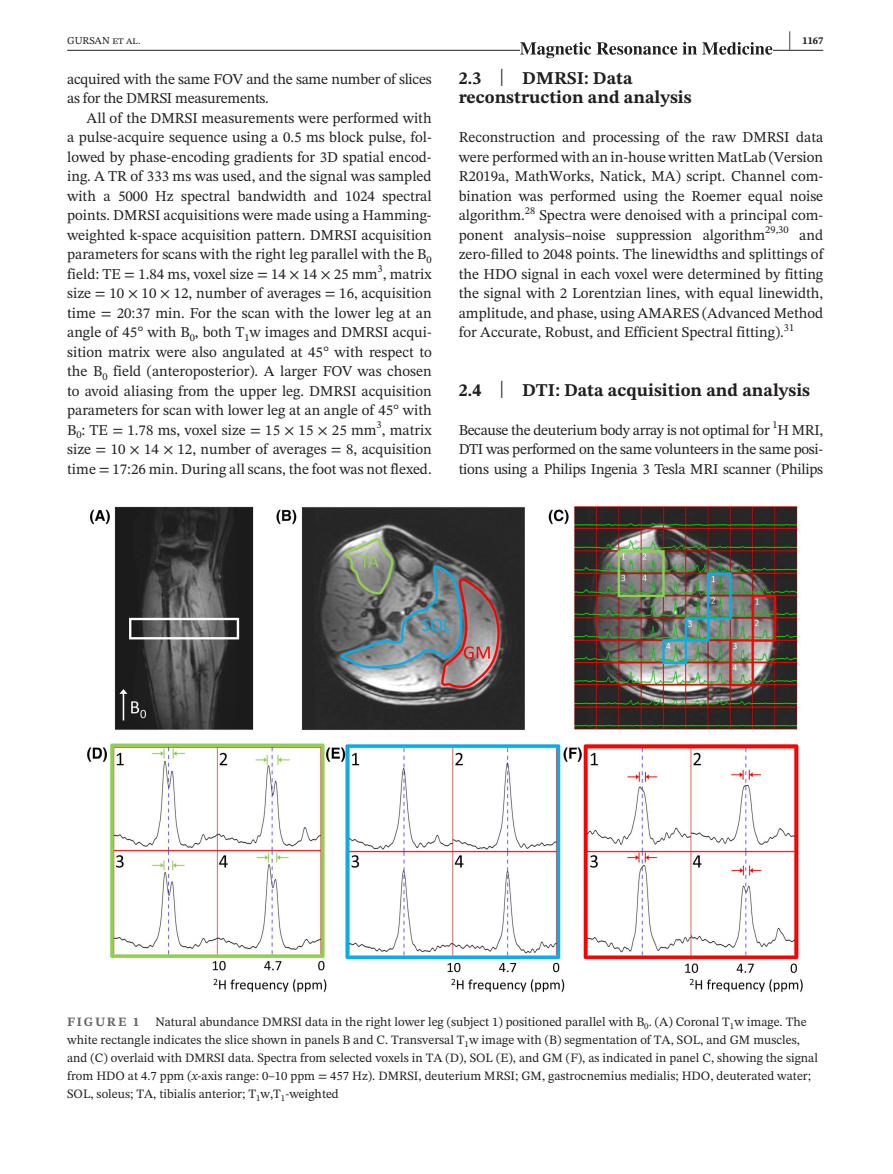
<style>
.page{position:relative;width:893px;height:1174px;background:#fff}
.page>*{position:absolute;margin:0;border:0;box-sizing:border-box;transform-origin:0 0}
.t1{font:700 18px/19.5px "STIX Two Text";color:#231f20}
.t2{font:15px/19.5px "STIX Two Text";color:#231f20;text-align:justify}
.t3{font:15px/19.5px "STIX Two Text";letter-spacing:-.02em;color:#231f20}
.t4{font:12.75px/18px "STIX Two Text";color:#231f20}
.t5{font:700 12.75px "STIX Two Text";letter-spacing:.14em;color:#636366}
.t6{font:10.5px "STIX Two Text";color:#231f20}
.t7{font:700 10.5px "STIX Two Text";color:#231f20}
.s1{font-size:21.6px}
.s2{font-weight:400;font-size:23.7px}
.s3{font-style:italic}
</style>
<div class="page">
<hr style="left:67px;top:50px;width:756px;height:1px;background:#231f20">
<svg style="left:520px;top:42px;width:252px;height:16px"></svg>
<img style="left:87px;top:505px;width:716px;height:488px">
<p class="t6" style="left:67px;top:33px;width:75px">GURSAN et al.</p>
<p class="t7" style="left:788px;top:33px;width:36px"><span class="s1">|</span> 1167</p>
<p class="t3" style="left:67px;top:69px;width:366px">acquired with the same FOV and the same number of slices as for the DMRSI measurements.</p>
<p class="t2" style="left:67px;top:108px;width:366px;text-indent:20px">All of the DMRSI measurements were performed with a pulse-acquire sequence using a 0.5 ms block pulse, fol&shy;lowed by phase-encoding gradients for 3D spatial encod&shy;ing. A TR of 333 ms was used, and the signal was sampled with a 5000 Hz spectral bandwidth and 1024 spectral points. DMRSI acquisitions were made using a Hamming&shy;weighted k-space acquisition pattern. DMRSI acquisition parameters for scans with the right leg parallel with the B<sub>0 </sub>field: TE = 1.84 ms, voxel size = 14 × 14 × 25 mm , matrix</p>
<p class="t1" style="left:459px;top:69px;width:235px">2.3 <span class="s2">|</span> DMRSI: Data reconstruction and analysis</p>
<p class="t2" style="left:459px;top:127px;width:366px">Reconstruction and processing of the raw DMRSI data were performed with an in-house written MatLab (Version R2019a, MathWorks, Natick, MA) script. Channel com&shy;bination was performed using the Roemer equal noise algorithm.</p>
<p class="t6" style="left:525px;top:203px;width:12px">28</p>
<p class="t2" style="left:459px;top:205px;width:366px;text-indent:81px">Spectra were denoised with a principal com&shy;ponent analysis–noise suppression algorithm</p>
<p class="t6" style="left:765px;top:222px;width:25px">29,30</p>
<p class="t2" style="left:459px;top:225px;width:366px;text-indent:341px">and zero-filled to 2048 points. The linewidths and splittings of the HDO signal in each voxel were determined by fitting the signal with 2 Lorentzian lines, with equal linewidth, amplitude, and phase, using AMARES (Advanced Method for Accurate, Robust, and Efficient Spectral fitting).</p>
<p class="t6" style="left:378px;top:261px;width:7px">3</p>
<p class="t2" style="left:67px;top:283px;width:366px">size = 10 × 10 × 12, number of averages = 16, acquisition time = 20:37 min. For the scan with the lower leg at an angle of 45° with B<sub>0</sub>, both T<sub>1</sub>w images and DMRSI acqui&shy;sition matrix were also angulated at 45° with respect to the B<sub>0</sub> field (anteroposterior). A larger FOV was chosen to avoid aliasing from the upper leg. DMRSI acquisition parameters for scan with lower leg at an angle of 45° with B<sub>0</sub>: TE = 1.78 ms, voxel size = 15 × 15 × 25 mm , matrix</p>
<p class="t6" style="left:784px;top:320px;width:12px">31</p>
<p class="t1" style="left:459px;top:381px;width:353px">2.4 <span class="s2">|</span> DTI: Data acquisition and analysis</p>
<p class="t3" style="left:459px;top:420px;width:312px">Because the deuterium body array is not optimal for</p>
<p class="t6" style="left:772px;top:417px;width:7px">1</p>
<p class="t6" style="left:377px;top:417px;width:7px">3</p>
<p class="t2" style="left:67px;top:439px;width:366px">size = 10 × 14 × 12, number of averages = 8, acquisition time = 17:26 min. During all scans, the foot was not flexed.</p>
<p class="t2" style="left:459px;top:420px;width:366px;text-indent:319px">H MRI, DTI was performed on the same volunteers in the same posi&shy;tions using a Philips Ingenia 3 Tesla MRI scanner (Philips</p>
<p class="t4" style="left:67px;top:1012px;width:752px;text-indent:88px">Natural abundance DMRSI data in the right lower leg (subject 1) positioned parallel with B<sub>0</sub>. (A) Coronal T<sub>1</sub>w image. The white rectangle indicates the slice shown in panels B and C. Transversal T<sub>1</sub>w image with (B) segmentation of TA, SOL, and GM muscles, and (C) overlaid with DMRSI data. Spectra from selected voxels in TA (D), SOL (E), and GM (F), as indicated in panel C, showing the signal from HDO at 4.7 ppm (<span class="s3">x</span>-axis range: 0–10 ppm = 457 Hz). DMRSI, deuterium MRSI; GM, gastrocnemius medialis; HDO, deuterated water; SOL, soleus; TA, tibialis anterior; T<sub>1</sub>w,T<sub>1</sub>-weighted</p>
<p class="t5" style="left:67px;top:1012px;width:73px">FIGURE 1</p>
</div>
